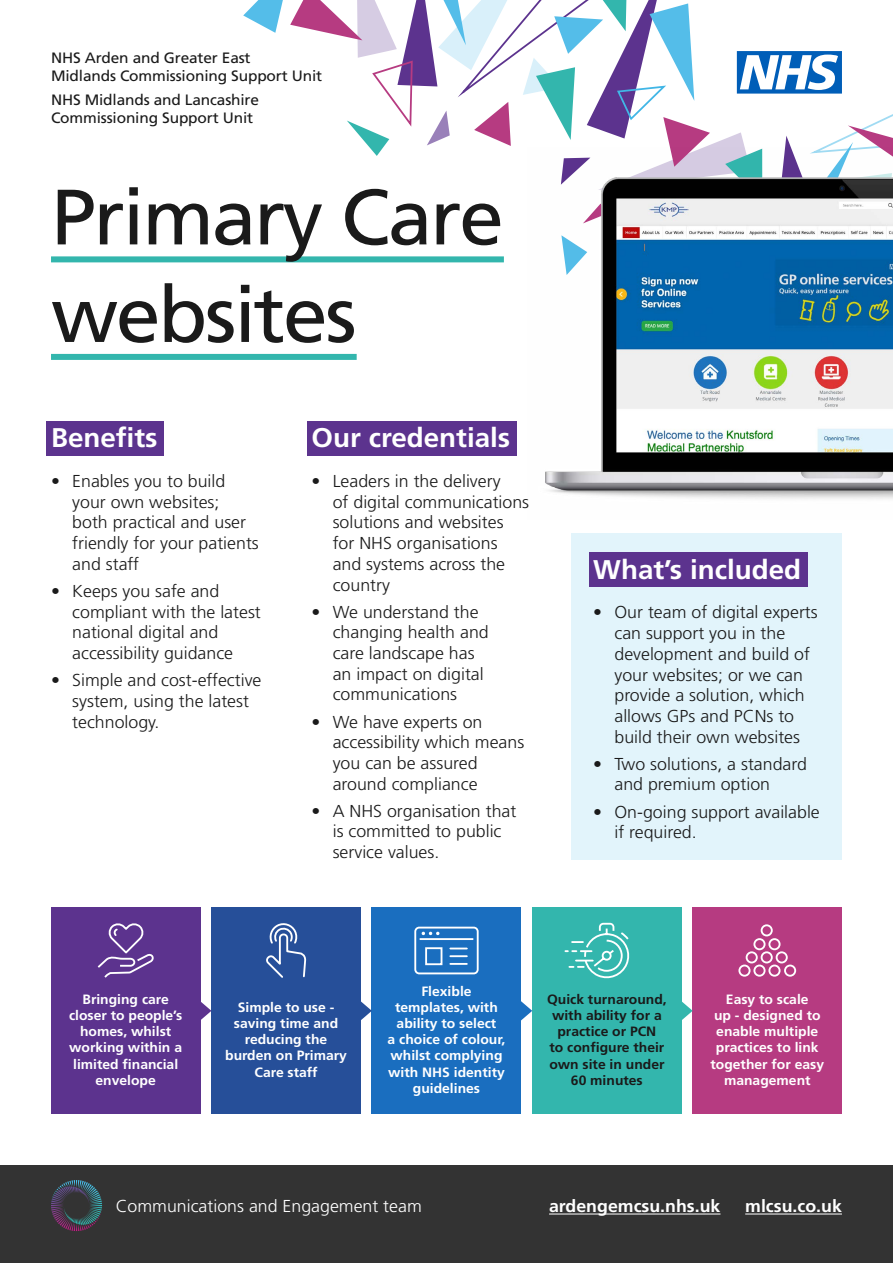
<style>
.page{position:relative;width:893px;height:1263px;background:#fff}
.page>*{position:absolute;margin:0;border:0;box-sizing:border-box;transform-origin:0 0}
.Heading_1{font:78.3px/97.5px "Frutiger LT Std";letter-spacing:-.03em;color:#1a1a1a}
.Heading_2{font:700 27px "Frutiger LT Std";color:#fff}
.t1{font:300 17.25px/20.7px "Frutiger LT Std";color:#1a1a1a}
.t2{font:300 17.25px "Frutiger LT Std";color:#fff}
.t3{font:700 17.25px "Frutiger";color:#fff}
.t4{font:15px/18px "Frutiger";letter-spacing:-.01em;color:#1a1a1a}
.Paragraph{font:700 13.5px/16.2px "Frutiger LT Std";color:#fff;text-align:center}
.Paragraph-2{font:700 13.5px/16.2px "Frutiger LT Std";color:#1a1a1a;text-align:center}
</style>
<div class="page">
<svg style="left:243px;top:0;width:40px;height:33px"></svg>
<div style="left:0;top:1165px;width:893px;height:98px;background:#333"></div>
<div style="left:51px;top:907px;width:149px;height:207px;background:#5c338e"></div>
<div style="left:211px;top:907px;width:150px;height:207px;background:#264f99"></div>
<div style="left:372px;top:907px;width:149px;height:207px;background:#1a6ebf"></div>
<div style="left:532px;top:907px;width:149px;height:207px;background:#33b6ad"></div>
<div style="left:693px;top:907px;width:149px;height:207px;background:#b63b81"></div>
<svg style="left:200px;top:999px;width:11px;height:24px"></svg>
<svg style="left:361px;top:999px;width:11px;height:24px"></svg>
<svg style="left:521px;top:1001px;width:11px;height:20px"></svg>
<svg style="left:681px;top:999px;width:12px;height:24px"></svg>
<div style="left:51px;top:256px;width:453px;height:6px;background:#33b6ad"></div>
<div style="left:51px;top:354px;width:306px;height:6px;background:#33b6ad"></div>
<div style="left:47px;top:421px;width:117px;height:34px;background:#5c338e"></div>
<div style="left:307px;top:421px;width:209px;height:34px;background:#5c338e"></div>
<div style="left:572px;top:533px;width:270px;height:326px;background:#e2f4fb"></div>
<div style="left:589px;top:552px;width:218px;height:35px;background:#5c338e"></div>
<hr style="left:549px;top:1213px;width:171px;height:1px;background:#fff">
<hr style="left:745px;top:1213px;width:97px;height:1px;background:#fff">
<svg style="left:51px;top:1180px;width:51px;height:51px"></svg>
<svg style="left:290px;top:0;width:603px;height:360px"></svg>
<svg style="left:97px;top:923px;width:57px;height:55px"></svg>
<svg style="left:266px;top:923px;width:41px;height:55px"></svg>
<div style="left:425px;top:947px;width:17px;height:18px;border:2px solid #fff"></div>
<svg style="left:450px;top:947px;width:17px;height:2px"></svg>
<svg style="left:450px;top:955px;width:17px;height:2px"></svg>
<svg style="left:450px;top:963px;width:17px;height:2px"></svg>
<hr style="left:420px;top:938px;width:53px;height:2px;background:#fff">
<svg style="left:421px;top:931px;width:18px;height:5px"></svg>
<div style="left:414px;top:927px;width:65px;height:47px;border:2px solid #fff;border-radius:4px"></div>
<svg style="left:565px;top:922px;width:65px;height:57px"></svg>
<svg style="left:738px;top:924px;width:59px;height:53px"></svg>
<img style="left:528px;top:148px;width:365px;height:351px">
<p class="t4" style="left:51px;top:48px;width:273px">NHS Arden and Greater East<br>Midlands Commissioning Support Unit</p>
<p class="t4" style="left:51px;top:90px;width:210px">NHS Midlands and Lancashire<br>Commissioning Support Unit</p>
<p class="Heading_1" style="left:51px;top:169px;width:454px">Primary Care websites</p>
<p class="Heading_2" style="left:51px;top:422px;width:108px">Benefits</p>
<p class="t1" style="left:72px;top:471px;width:188px;text-indent:-21px">• Enables you to build your own websites; both practical and user friendly for your patients and staff</p>
<p class="t1" style="left:72px;top:581px;width:190px;text-indent:-21px">• Keeps you safe and compliant with the latest national digital and accessibility guidance</p>
<p class="t1" style="left:72px;top:670px;width:191px;text-indent:-21px">• Simple and cost-effective system, using the latest technology.</p>
<p class="Heading_2" style="left:311px;top:422px;width:200px">Our credentials</p>
<p class="t1" style="left:333px;top:471px;width:198px;text-indent:-21px">• Leaders in the delivery<br>of digital communications solutions and websites for NHS organisations and systems across the country</p>
<p class="t1" style="left:333px;top:602px;width:158px;text-indent:-21px">• We understand the changing health and care landscape has an impact on digital communications</p>
<p class="t1" style="left:333px;top:711px;width:193px;text-indent:-21px">• We have experts on accessibility which means you can be assured around compliance</p>
<p class="t1" style="left:333px;top:801px;width:185px;text-indent:-21px">• A NHS organisation that is committed to public service values.</p>
<p class="Heading_2" style="left:593px;top:553px;width:210px">What’s included</p>
<p class="t1" style="left:614px;top:602px;width:205px;text-indent:-21px">• Our team of digital experts can support you in the development and build of your websites; or we can provide a solution, which allows GPs and PCNs to build their own websites</p>
<p class="t1" style="left:614px;top:754px;width:194px;text-indent:-21px">• Two solutions, a standard and premium option</p>
<p class="t1" style="left:614px;top:801px;width:207px;text-indent:-21px">• On-going support available if required.</p>
<p class="Paragraph" style="left:69px;top:991px;width:115px">Bringing care closer to people’s homes, whilst working within a limited financial envelope</p>
<p class="Paragraph" style="left:225px;top:999px;width:123px">Simple to use - saving time and reducing the burden on Primary<br>Care staff</p>
<p class="Paragraph" style="left:388px;top:983px;width:119px">Flexible templates, with ability to select<br>a choice of colour, whilst complying with NHS identity guidelines</p>
<p class="Paragraph-2" style="left:547px;top:991px;width:121px">Quick turnaround, with ability for a practice or PCN<br>to configure their own site in under<br>60 minutes</p>
<p class="Paragraph" style="left:710px;top:991px;width:115px">Easy to scale<br>up - designed to enable multiple practices to link together for easy management</p>
<p class="t2" style="left:116px;top:1196px;width:308px">Communications and Engagement team</p>
<p class="t3" style="left:549px;top:1196px;width:173px">ardengemcsu.nhs.uk</p>
<p class="t3" style="left:745px;top:1196px;width:98px">mlcsu.co.uk</p>
</div>
